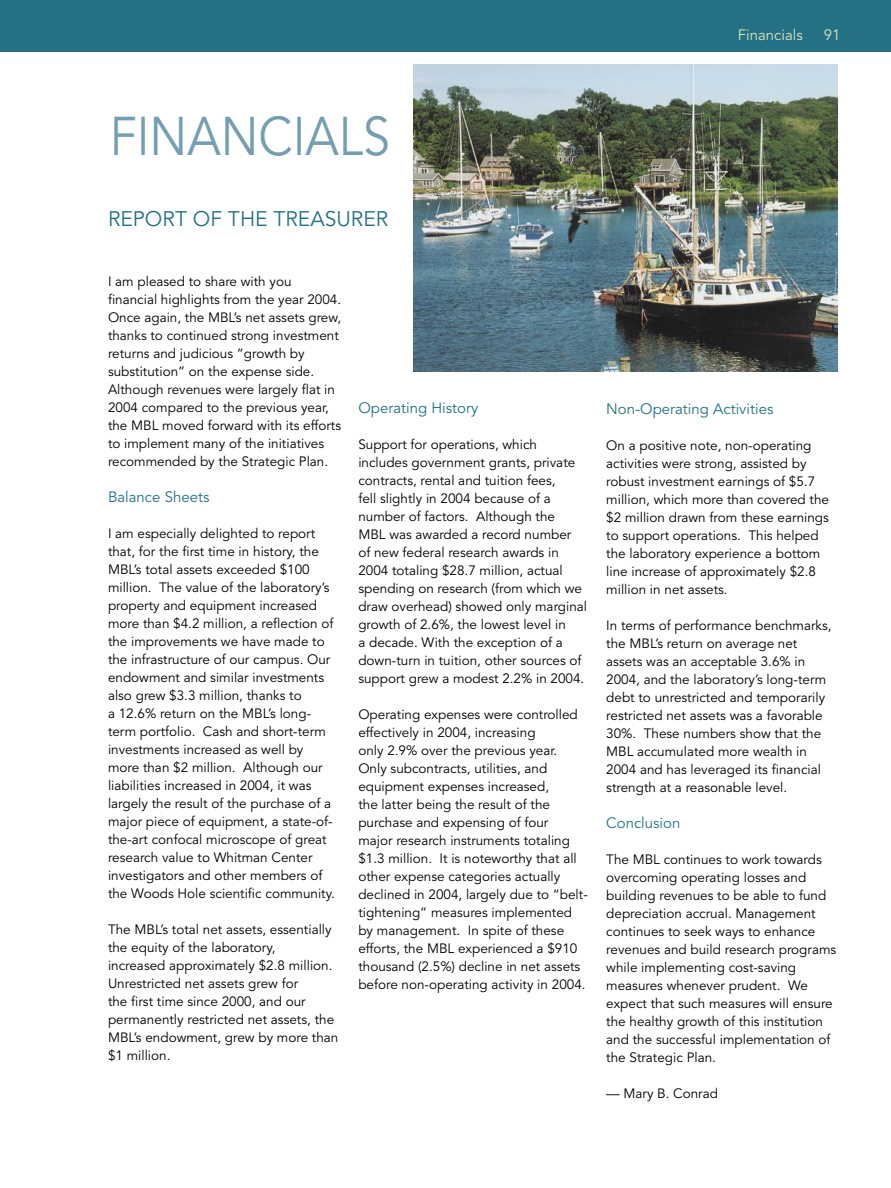
<style>
.page{position:relative;width:891px;height:1188px;background:#fff}
.page>*{position:absolute;margin:0;border:0;box-sizing:border-box;transform-origin:0 0}
.t1{font:54px "Avenir";color:#739fb1;scale:.9 1}
.Heading_2{font:21px "Avenir";color:#247186}
.t2{font:15px "Avenir";color:#247186}
.running_heads{font:15px "Avenir";color:#dae4b9}
.t3{font:13.5px/18px "Avenir";color:#000}
</style>
<div class="page">
<div style="left:0;top:0;width:891px;height:52px;background:#247186"></div>
<img style="left:414px;top:64px;width:423px;height:307px">
<p class="running_heads" style="left:738px;top:26px;width:67px">Financials</p>
<p class="running_heads" style="left:824px;top:26px;width:18px">91</p>
<p class="t1" style="left:110px;top:106px;width:313px">FINANCIALS</p>
<p class="Heading_2" style="left:108px;top:207px;width:282px">REPORT OF THE TREASURER</p>
<p class="t3" style="left:108px;top:273px;width:235px">I am pleased to share with you financial highlights from the year 2004.<br>Once again, the MBL’s net assets grew, thanks to continued strong investment returns and judicious “growth by substitution” on the expense side.<br>Although revenues were largely flat in 2004 compared to the previous year, the MBL moved forward with its efforts to implement many of the initiatives recommended by the Strategic Plan.</p>
<p class="t2" style="left:108px;top:489px;width:103px">Balance Sheets</p>
<p class="t3" style="left:108px;top:525px;width:228px">I am especially delighted to report that, for the first time in history, the MBL’s total assets exceeded $100 million. The value of the laboratory’s property and equipment increased more than $4.2 million, a reflection of the improvements we have made to the infrastructure of our campus. Our endowment and similar investments also grew $3.3 million, thanks to<br>a 12.6% return on the MBL’s long&shy;term portfolio. Cash and short-term investments increased as well by more than $2 million. Although our liabilities increased in 2004, it was largely the result of the purchase of a major piece of equipment, a state-of&shy;the-art confocal microscope of great research value to Whitman Center investigators and other members of the Woods Hole scientific community.</p>
<p class="t3" style="left:108px;top:921px;width:232px">The MBL’s total net assets, essentially the equity of the laboratory,<br>increased approximately $2.8 million.<br>Unrestricted net assets grew for<br>the first time since 2000, and our permanently restricted net assets, the<br>MBL’s endowment, grew by more than $1 million.</p>
<p class="t2" style="left:358px;top:399px;width:121px">Operating History</p>
<p class="t3" style="left:358px;top:435px;width:230px">Support for operations, which includes government grants, private contracts, rental and tuition fees,<br>fell slightly in 2004 because of a number of factors. Although the<br>MBL was awarded a record number<br>of new federal research awards in 2004 totaling $28.7 million, actual spending on research (from which we draw overhead) showed only marginal growth of 2.6%, the lowest level in<br>a decade. With the exception of a down-turn in tuition, other sources of support grew a modest 2.2% in 2004.</p>
<p class="t3" style="left:358px;top:705px;width:231px">Operating expenses were controlled effectively in 2004, increasing<br>only 2.9% over the previous year.<br>Only subcontracts, utilities, and equipment expenses increased,<br>the latter being the result of the purchase and expensing of four<br>major research instruments totaling $1.3 million. It is noteworthy that all other expense categories actually declined in 2004, largely due to “belt&shy;tightening” measures implemented by management. In spite of these efforts, the MBL experienced a $910 thousand (2.5%) decline in net assets before non-operating activity in 2004.</p>
<p class="t2" style="left:606px;top:400px;width:169px">Non-Operating Activities</p>
<p class="t3" style="left:606px;top:437px;width:224px">On a positive note, non-operating activities were strong, assisted by robust investment earnings of $5.7 million, which more than covered the $2 million drawn from these earnings to support operations. This helped the laboratory experience a bottom line increase of approximately $2.8 million in net assets.</p>
<p class="t3" style="left:606px;top:617px;width:227px">In terms of performance benchmarks, the MBL’s return on average net assets was an acceptable 3.6% in 2004, and the laboratory’s long-term debt to unrestricted and temporarily restricted net assets was a favorable 30%. These numbers show that the MBL accumulated more wealth in 2004 and has leveraged its financial strength at a reasonable level.</p>
<p class="t2" style="left:606px;top:814px;width:76px">Conclusion</p>
<p class="t3" style="left:606px;top:851px;width:232px">The MBL continues to work towards overcoming operating losses and building revenues to be able to fund depreciation accrual. Management continues to seek ways to enhance revenues and build research programs while implementing cost-saving measures whenever prudent. We expect that such measures will ensure the healthy growth of this institution and the successful implementation of the Strategic Plan.</p>
<p class="t3" style="left:606px;top:1085px;width:113px">— Mary B. Conrad</p>
</div>
